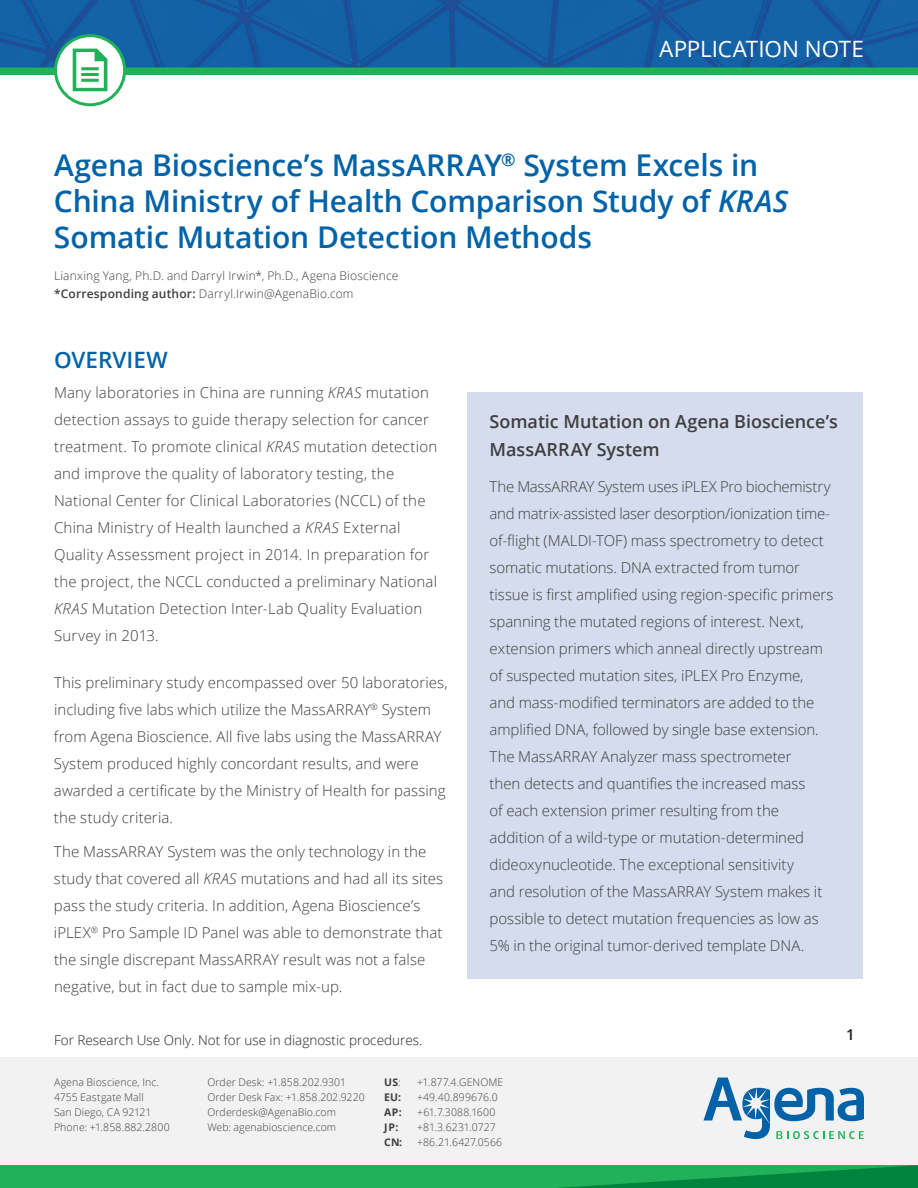
<style>
.page{position:relative;width:918px;height:1188px;background:#fff}
.page>*{position:absolute;margin:0;border:0;box-sizing:border-box;transform-origin:0 0}
.t1{font:600 30px/36px "Open Sans";letter-spacing:-.005em;color:#0162a7}
.t2{font:22.5px "Open Sans";letter-spacing:-.005em;color:#fff}
.t3{font:600 22.5px "Open Sans";letter-spacing:-.005em;color:#0162a7}
.t4{font:600 18px/27.8px "Open Sans";letter-spacing:-.005em;color:#3e3e3f}
.t5{font:300 15px/27px "Open Sans";letter-spacing:.005em;color:#3e3e3f}
.t6{font:600 15px "Open Sans";color:#231f20}
.t7{font:300 13.5px "Open Sans";color:#231f20}
.t8{font:300 12px/18px "Open Sans";letter-spacing:.015em;color:#3e3e3f}
.t9{font:300 10.5px/15px "Open Sans";letter-spacing:.01em;color:#3e3e3f}
.t10{font:700 10.5px "Open Sans";letter-spacing:.015em;color:#3e3e3f}
.t11{font:300 10.5px "Open Sans";letter-spacing:-.01em;color:#3e3e3f}
.s1{font-style:italic}
.s2{font-weight:600}
.s3{font-weight:300}
</style>
<div class="page">
<img style="left:0;top:0;width:918px;height:68px">
<div style="left:0;top:68px;width:918px;height:7px;background:#21b259"></div>
<svg style="left:56px;top:36px;width:69px;height:69px"></svg>
<div style="left:54px;top:34px;width:72px;height:72px;border:3px solid #21b259;border-radius:50%"></div>
<svg style="left:73px;top:49px;width:34px;height:42px"></svg>
<div style="left:0;top:1057px;width:918px;height:110px;background:#f2f2f3"></div>
<div style="left:0;top:1165px;width:918px;height:23px;background:#21b259"></div>
<svg style="left:558px;top:1165px;width:360px;height:23px"></svg>
<svg style="left:703px;top:1078px;width:161px;height:61px"></svg>
<div style="left:468px;top:392px;width:395px;height:586px;background:#d4dced"></div>
<h2 class="t2" style="left:659px;top:33px;width:206px">APPLICATION NOTE</h2>
<h1 class="t1" style="left:54px;top:147px;width:736px">Agena Bioscience’s MassARRAY<sup>®</sup> System Excels in<br>China Ministry of Health Comparison Study of <span class="s1">KRAS<br></span>Somatic Mutation Detection Methods</h1>
<p class="t8" style="left:54px;top:266px;width:346px">Lianxing Yang, Ph.D. and Darryl Irwin*, Ph.D., Agena Bioscience <span class="s2">*Corresponding author:</span> Darryl.Irwin@AgenaBio.com</p>
<h2 class="t3" style="left:54px;top:344px;width:115px">OVERVIEW</h2>
<p class="t5" style="left:54px;top:379px;width:385px">Many laboratories in China are running <span class="s1">KRAS</span> mutation detection assays to guide therapy selection for cancer treatment. To promote clinical <span class="s1">KRAS</span> mutation detection and improve the quality of laboratory testing, the National Center for Clinical Laboratories (NCCL) of the China Ministry of Health launched a <span class="s1">KRAS</span> External Quality Assessment project in 2014. In preparation for the project, the NCCL conducted a preliminary National <span class="s1">KRAS</span> Mutation Detection Inter-Lab Quality Evaluation Survey in 2013.</p>
<p class="t5" style="left:54px;top:669px;width:395px">This preliminary study encompassed over 50 laboratories, including five labs which utilize the MassARRAY<sup>®</sup> System from Agena Bioscience. All five labs using the MassARRAY System produced highly concordant results, and were awarded a certificate by the Ministry of Health for passing the study criteria.</p>
<p class="t5" style="left:54px;top:838px;width:391px">The MassARRAY System was the only technology in the study that covered all <span class="s1">KRAS</span> mutations and had all its sites pass the study criteria. In addition, Agena Bioscience’s iPLEX<sup>®</sup> Pro Sample ID Panel was able to demonstrate that the single discrepant MassARRAY result was not a false negative, but in fact due to sample mix-up.</p>
<p class="t4" style="left:490px;top:407px;width:350px">Somatic Mutation on Agena Bioscience’s<br>MassARRAY System</p>
<p class="t5" style="left:490px;top:472px;width:345px">The MassARRAY System uses iPLEX Pro biochemistry and matrix-assisted laser desorption/ionization time&shy;of-flight (MALDI-TOF) mass spectrometry to detect somatic mutations. DNA extracted from tumor tissue is first amplified using region-specific primers spanning the mutated regions of interest. Next, extension primers which anneal directly upstream of suspected mutation sites, iPLEX Pro Enzyme,<br>and mass-modified terminators are added to the amplified DNA, followed by single base extension.<br>The MassARRAY Analyzer mass spectrometer<br>then detects and quantifies the increased mass<br>of each extension primer resulting from the addition of a wild-type or mutation-determined dideoxynucleotide. The exceptional sensitivity<br>and resolution of the MassARRAY System makes it possible to detect mutation frequencies as low as 5% in the original tumor-derived template DNA.</p>
<p class="t7" style="left:54px;top:1031px;width:370px">For Research Use Only. Not for use in diagnostic procedures.</p>
<p class="t9" style="left:54px;top:1075px;width:117px">Agena Bioscience, Inc.<br>4755 Eastgate Mall<br>San Diego, CA 92121<br>Phone: +1.858.882.2800</p>
<p class="t9" style="left:207px;top:1075px;width:159px">Order Desk: +1.858.202.9301<br>Order Desk Fax: +1.858.202.9220<br>Orderdesk@AgenaBio.com<br>Web: agenabioscience.com</p>
<p class="t10" style="left:384px;top:1075px;width:18px">US<span class="s3">:</span></p>
<p class="t9" style="left:417px;top:1075px;width:88px">+1.877.4.GENOME</p>
<p class="t10" style="left:384px;top:1090px;width:19px">EU:</p>
<p class="t9" style="left:417px;top:1090px;width:82px">+49.40.899676.0</p>
<p class="t10" style="left:384px;top:1105px;width:19px">AP:</p>
<p class="t9" style="left:417px;top:1105px;width:80px">+61.7.3088.1600</p>
<p class="t10" style="left:384px;top:1120px;width:16px">JP:</p>
<p class="t11" style="left:417px;top:1120px;width:80px">+81.3.6231.0727</p>
<p class="t10" style="left:384px;top:1135px;width:20px">CN:</p>
<p class="t9" style="left:417px;top:1135px;width:86px">+86.21.6427.0566</p>
<p class="t6" style="left:846px;top:1024px;width:10px">1</p>
</div>
